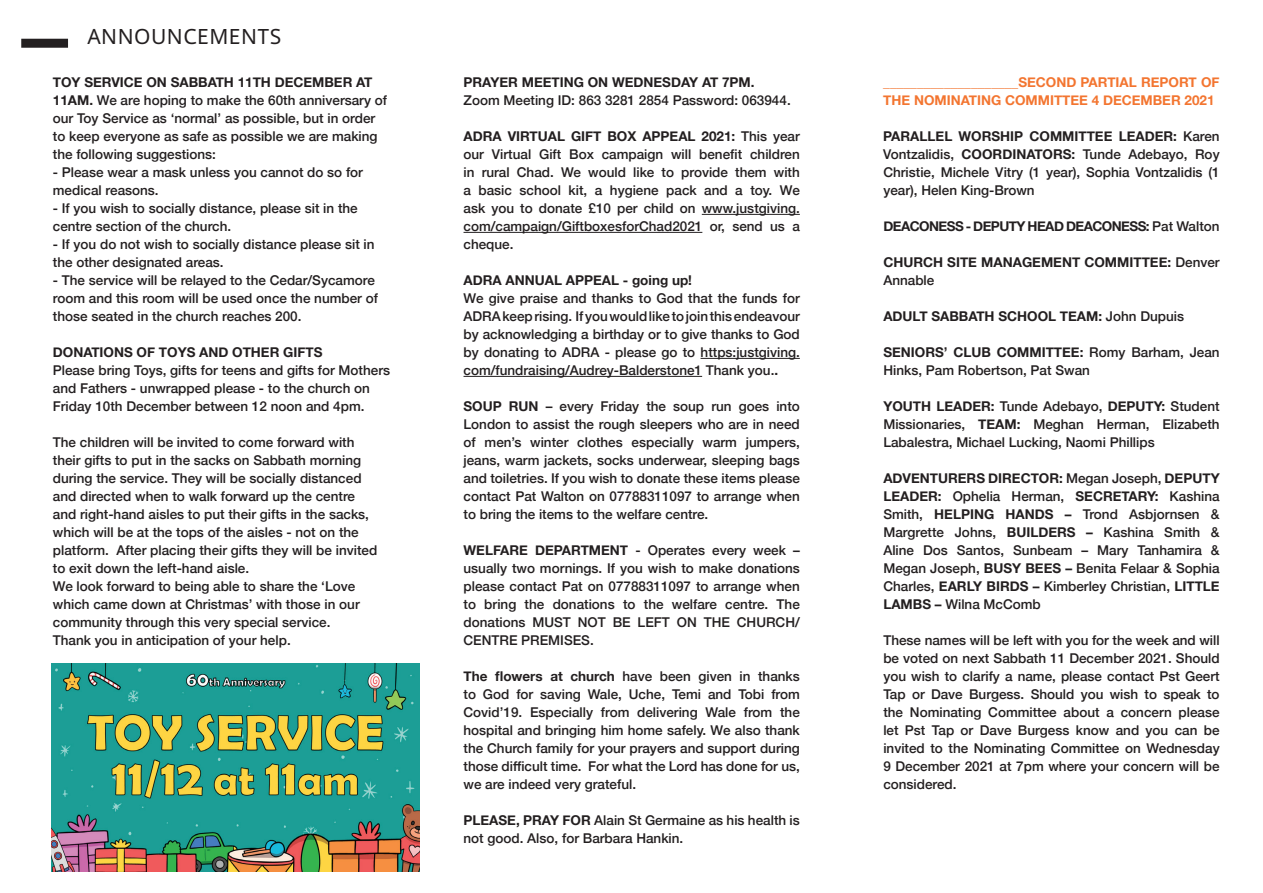
<style>
.page{position:relative;width:1263px;height:893px;background:#fff}
.page>*{position:absolute;margin:0;border:0;box-sizing:border-box;transform-origin:0 0}
.t1{font:21px "Advent Sans Beta";letter-spacing:.025em;color:#231f20}
.t2{font:500 13.5px/18px "Helvetica Neue";color:#231f20;text-align:justify}
.t3{font:700 13.5px/18px "Helvetica Neue";color:#231f20}
.t4{font:700 13.5px/18px "Helvetica Neue";color:#f37530}
.t5{font:700 13.5px "Helvetica Neue";letter-spacing:-.04em;color:#231f20}
.s1{font-weight:700}
.s2{font-weight:500}
</style>
<div class="page">
<div style="left:21px;top:39px;width:47px;height:9px;background:#231f20"></div>
<hr style="left:702px;top:214px;width:98px;height:1px;background:#231f20">
<hr style="left:463px;top:232px;width:239px;height:1px;background:#231f20">
<hr style="left:700px;top:358px;width:100px;height:1px;background:#231f20">
<hr style="left:463px;top:376px;width:239px;height:1px;background:#231f20">
<img style="left:51px;top:663px;width:369px;height:208px">
<h1 class="t1" style="left:87px;top:21px;width:195px">ANNOUNCEMENTS</h1>
<p class="t2" style="left:53px;top:72px;width:336px;text-align:left"><span class="s1">TOY SERVICE ON SABBATH 11TH DECEMBER AT 11AM.</span> We are hoping to make the 60th anniversary of our Toy Service as ‘normal’ as possible, but in order to keep everyone as safe as possible we are making the following suggestions:</p>
<p class="t2" style="left:53px;top:162px;width:312px">- Please wear a mask unless you cannot do so for medical reasons.</p>
<p class="t2" style="left:53px;top:198px;width:306px">- If you wish to socially distance, please sit in the centre section of the church.</p>
<p class="t2" style="left:53px;top:234px;width:323px">- If you do not wish to socially distance please sit in the other designated areas.</p>
<p class="t2" style="left:53px;top:270px;width:327px;text-align:left">- The service will be relayed to the Cedar/Sycamore room and this room will be used once the number of those seated in the church reaches 200.</p>
<p class="t3" style="left:53px;top:344px;width:271px">DONATIONS OF TOYS AND OTHER GIFTS</p>
<p class="t2" style="left:53px;top:360px;width:339px;text-align:left">Please bring Toys, gifts for teens and gifts for Mothers and Fathers - unwrapped please - to the church on<br>Friday 10th December between 12 noon and 4pm.</p>
<p class="t2" style="left:53px;top:432px;width:326px;text-align:left">The children will be invited to come forward with their gifts to put in the sacks on Sabbath morning during the service. They will be socially distanced and directed when to walk forward up the centre and right-hand aisles to put their gifts in the sacks, which will be at the tops of the aisles - not on the platform. After placing their gifts they will be invited to exit down the left-hand aisle.<br>We look forward to being able to share the ‘Love which came down at Christmas’ with those in our community through this very special service.<br>Thank you in anticipation of your help.</p>
<p class="t3" style="left:463px;top:74px;width:293px">PRAYER MEETING ON WEDNESDAY AT 7PM.</p>
<p class="t2" style="left:463px;top:90px;width:329px">Zoom Meeting ID: 863 3281 2854 Password: 063944.</p>
<p class="t2" style="left:463px;top:126px;width:338px"><span class="s1">ADRA VIRTUAL GIFT BOX APPEAL 2021:</span> This year our Virtual Gift Box campaign will benefit children in rural Chad. We would like to provide them with a basic school kit, a hygiene pack and a toy. We ask you to donate £10 per child on www.justgiving. com/campaign/GiftboxesforChad2021 or, send us a cheque.</p>
<p class="t3" style="left:463px;top:272px;width:230px">ADRA ANNUAL APPEAL - going up!</p>
<p class="t2" style="left:463px;top:288px;width:338px">We give praise and thanks to God that the funds for ADRA keep rising. If you would like to join this endeavour by acknowledging a birthday or to give thanks to God by donating to ADRA - please go to https:justgiving. com/fundraising/Audrey-Balderstone1 Thank you.<span class="s1">.</span></p>
<p class="t2" style="left:463px;top:396px;width:338px"><span class="s1">SOUP RUN</span> – every Friday the soup run goes into London to assist the rough sleepers who are in need of men’s winter clothes especially warm jumpers, jeans, warm jackets, socks underwear, sleeping bags and toiletries. If you wish to donate these items please contact Pat Walton on 07788311097 to arrange when to bring the items to the welfare centre.</p>
<p class="t2" style="left:463px;top:540px;width:338px"><span class="s1">WELFARE DEPARTMENT</span> - Operates every week – usually two mornings. If you wish to make donations please contact Pat on 07788311097 to arrange when to bring the donations to the welfare centre. The donations MUST NOT BE LEFT ON THE CHURCH/ CENTRE PREMISES.</p>
<p class="t2" style="left:463px;top:666px;width:338px"><span class="s1">The flowers at church</span> have been given in thanks to God for saving Wale, Uche, Temi and Tobi from Covid’19. Especially from delivering Wale from the hospital and bringing him home safely. We also thank the Church family for your prayers and support during those difficult time. For what the Lord has done for us, we are indeed very grateful.</p>
<p class="t2" style="left:463px;top:810px;width:338px"><span class="s1">PLEASE, PRAY FOR</span> Alain St Germaine as his health is not good. Also, for Barbara Hankin.</p>
<p class="t4" style="left:883px;top:74px;width:338px">____________________SECOND PARTIAL REPORT OF<br>THE NOMINATING COMMITTEE 4 DECEMBER 2021</p>
<p class="t2" style="left:883px;top:126px;width:338px"><span class="s1">PARALLEL WORSHIP COMMITTEE LEADER:</span> Karen Vontzalidis, <span class="s1">COORDINATORS:</span> Tunde Adebayo, Roy Christie, Michele Vitry (1 year), Sophia Vontzalidis (1 year), Helen King-Brown</p>
<p class="t5" style="left:883px;top:216px;width:338px">DEACONESS - DEPUTY HEAD DEACONESS: <span class="s2">Pat Walton</span></p>
<p class="t3" style="left:883px;top:254px;width:338px">CHURCH SITE MANAGEMENT COMMITTEE: <span class="s2">Denver<br>Annable</span></p>
<p class="t3" style="left:883px;top:308px;width:302px">ADULT SABBATH SCHOOL TEAM: <span class="s2">John Dupuis</span></p>
<p class="t2" style="left:883px;top:342px;width:338px"><span class="s1">SENIORS’ CLUB COMMITTEE:</span> Romy Barham, Jean<br>Hinks, Pam Robertson, Pat Swan</p>
<p class="t2" style="left:883px;top:396px;width:338px"><span class="s1">YOUTH LEADER:</span> Tunde Adebayo, <span class="s1">DEPUTY:</span> Student Missionaries, <span class="s1">TEAM:</span> Meghan Herman, Elizabeth Labalestra, Michael Lucking, Naomi Phillips</p>
<p class="t2" style="left:883px;top:468px;width:338px"><span class="s1">ADVENTURERS DIRECTOR:</span> Megan Joseph, <span class="s1">DEPUTY LEADER:</span> Ophelia Herman, <span class="s1">SECRETARY:</span> Kashina Smith, <span class="s1">HELPING HANDS –</span> Trond Asbjornsen &amp; Margrette Johns, <span class="s1">BUILDERS –</span> Kashina Smith &amp; Aline Dos Santos, Sunbeam – Mary Tanhamira &amp; Megan Joseph, <span class="s1">BUSY BEES –</span> Benita Felaar &amp; Sophia Charles, <span class="s1">EARLY BIRDS –</span> Kimberley Christian, <span class="s1">LITTLE LAMBS –</span> Wilna McComb</p>
<p class="t2" style="left:883px;top:630px;width:338px">These names will be left with you for the week and will be voted on next Sabbath 11 December 2021. Should you wish to clarify a name, please contact Pst Geert Tap or Dave Burgess. Should you wish to speak to the Nominating Committee about a concern please let Pst Tap or Dave Burgess know and you can be invited to the Nominating Committee on Wednesday 9 December 2021 at 7pm where your concern will be considered.</p>
</div>
